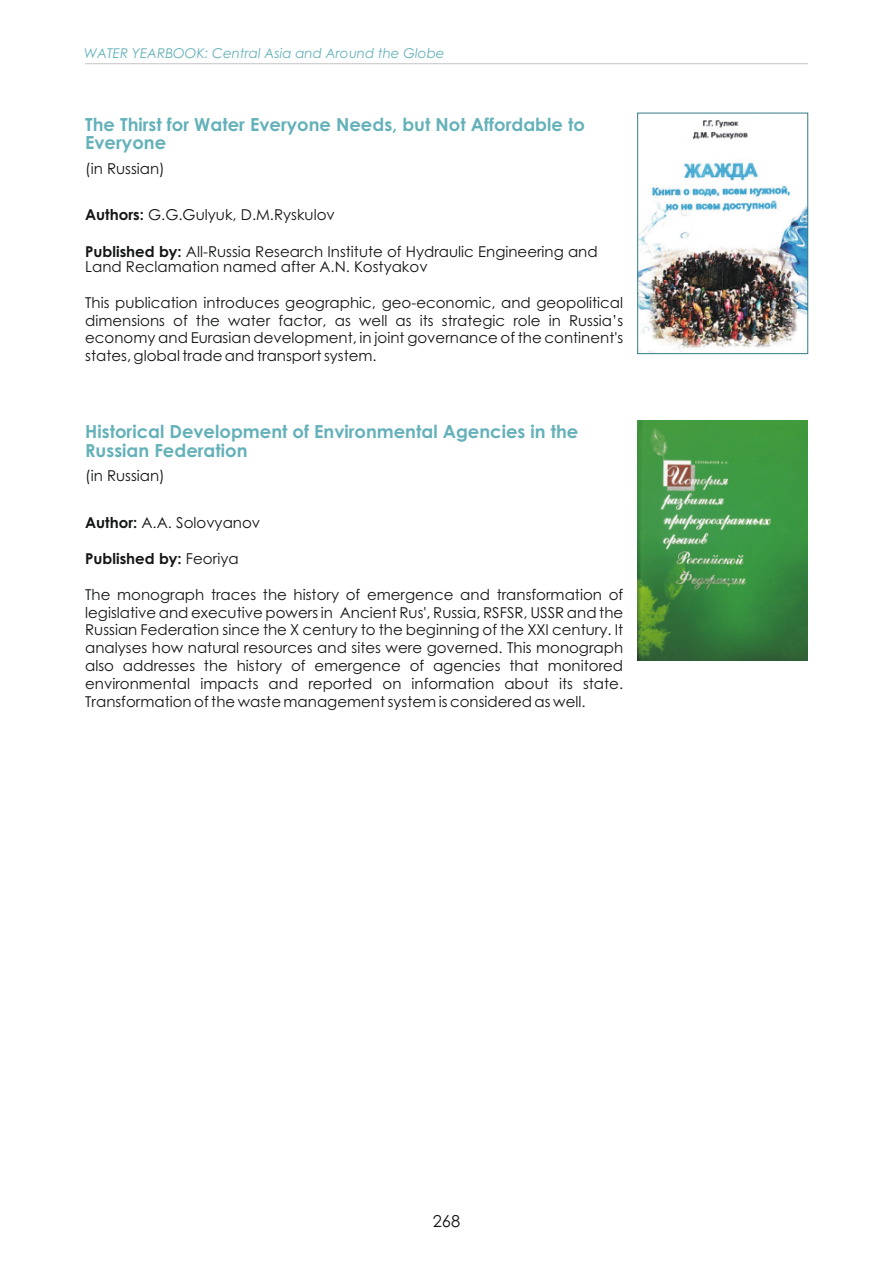
<style>
.page{position:relative;width:893px;height:1263px;background:#fff}
.page>*{position:absolute;margin:0;border:0;box-sizing:border-box;transform-origin:0 0}
.t1{font:700 18px/18.6px "Century Gothic";color:#64b1b9}
.t2{font:16.5px "Century Gothic";color:#151616}
.t3{font:15px/17.9px "Century Gothic";color:#151616;text-align:justify}
.t4{font:700 15px "Century Gothic";color:#151616}
.t5{font:italic 13.5px "Century Gothic";color:#64b1b9}
.s1{font-weight:700}
.s2{font-weight:400}
</style>
<div class="page">
<img style="left:639px;top:120px;width:167px;height:232px">
<div style="left:637px;top:113px;width:171px;height:241px;border:1px solid #337c87"></div>
<img style="left:638px;top:420px;width:170px;height:241px">
<hr style="left:85px;top:63px;width:723px;height:1px;background:#c5c5c5">
<p class="t5" style="left:84px;top:48px;width:362px">WATER YEARBOOK: Central Asia and Around the Globe</p>
<p class="t1" style="left:85px;top:117px;width:501px">The Thirst for Water Everyone Needs, but Not Affordable to<br>Everyone</p>
<p class="t3" style="left:85px;top:161px;width:81px">(in Russian)</p>
<p class="t3" style="left:85px;top:207px;width:251px"><span class="s1">Authors:</span> G.G.Gulyuk, D.M.Ryskulov</p>
<p class="t3" style="left:85px;top:245px;width:514px;line-height:15.1px"><span class="s1">Published by:</span> All-Russia Research Institute of Hydraulic Engineering and<br>Land Reclamation named after A.N. Kostyakov</p>
<p class="t3" style="left:85px;top:295px;width:539px">This publication introduces geographic, geo-economic, and geopolitical dimensions of the water factor, as well as its strategic role in Russia’s economy and Eurasian development, in joint governance of the continent's states, global trade and transport system.</p>
<p class="t1" style="left:85px;top:424px;width:495px">Historical Development of Environmental Agencies in the<br>Russian Federation</p>
<p class="t3" style="left:85px;top:468px;width:81px">(in Russian)</p>
<p class="t3" style="left:85px;top:514px;width:176px"><span class="s1">Author:</span> A.A. Solovyanov</p>
<p class="t4" style="left:85px;top:553px;width:155px">Published by: <span class="s2">Feoriya</span></p>
<p class="t3" style="left:85px;top:587px;width:539px">The monograph traces the history of emergence and transformation of legislative and executive powers in Ancient Rus', Russia, RSFSR, USSR and the Russian Federation since the X century to the beginning of the XXI century. It analyses how natural resources and sites were governed. This monograph also addresses the history of emergence of agencies that monitored environmental impacts and reported on information about its state.<br>Transformation of the waste management system is considered as well.</p>
<p class="t2" style="left:433px;top:1214px;width:29px">268</p>
</div>
